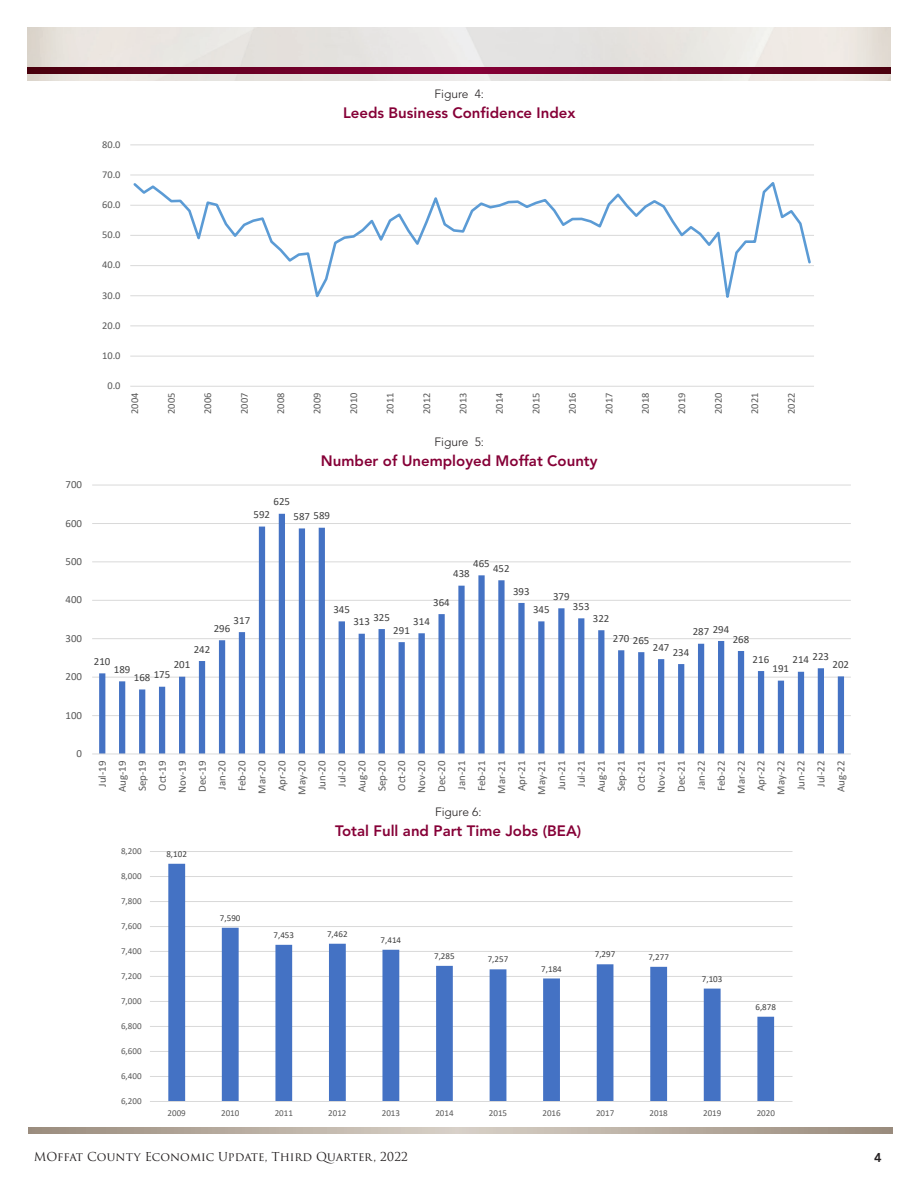
<style>
.page{position:relative;width:918px;height:1188px;background:#fff}
.page>*{position:absolute;margin:0;border:0;box-sizing:border-box;transform-origin:0 0}
.t1{font:800 15px "Avenir";color:#860037}
.t2{font:800 12.75px "Avenir";color:#231f20}
.t3{font:12px "Trajan Pro 3";color:#231f20}
.t4{font:300 12px "Avenir";color:#231f20}
.t5{font:10.95px/20px "Calibri";color:#595959;text-align:right}
.t6{font:10.95px "Calibri";color:#404040}
.t7{font:10.35px "Calibri";color:#595959}
.t8{font:9px "Calibri";color:#595959}
.t9{font:9px "Calibri";color:#404040}
</style>
<div class="page">
<img style="left:27px;top:27px;width:864px;height:54px">
<svg style="left:27px;top:68px;width:864px;height:6px;background:#680023"></svg>
<svg style="left:28px;top:1128px;width:864px;height:6px;background:#b8ada1"></svg>
<hr style="left:150px;top:1076px;width:643px;height:1px;background:#d9d9d9">
<hr style="left:150px;top:1051px;width:643px;height:1px;background:#d9d9d9">
<hr style="left:150px;top:1026px;width:643px;height:1px;background:#d9d9d9">
<hr style="left:150px;top:1001px;width:643px;height:1px;background:#d9d9d9">
<hr style="left:150px;top:976px;width:643px;height:1px;background:#d9d9d9">
<hr style="left:150px;top:951px;width:643px;height:1px;background:#d9d9d9">
<hr style="left:150px;top:926px;width:643px;height:1px;background:#d9d9d9">
<hr style="left:150px;top:901px;width:643px;height:1px;background:#d9d9d9">
<hr style="left:150px;top:876px;width:643px;height:1px;background:#d9d9d9">
<hr style="left:150px;top:851px;width:643px;height:1px;background:#d9d9d9">
<svg style="left:168px;top:864px;width:606px;height:237px"></svg>
<hr style="left:150px;top:1101px;width:643px;height:1px;background:#d9d9d9">
<hr style="left:130px;top:356px;width:684px;height:1px;background:#d9d9d9">
<hr style="left:130px;top:325px;width:684px;height:1px;background:#d9d9d9">
<hr style="left:130px;top:295px;width:684px;height:1px;background:#d9d9d9">
<hr style="left:130px;top:265px;width:684px;height:1px;background:#d9d9d9">
<hr style="left:130px;top:235px;width:684px;height:1px;background:#d9d9d9">
<hr style="left:130px;top:205px;width:684px;height:1px;background:#d9d9d9">
<hr style="left:130px;top:175px;width:684px;height:1px;background:#d9d9d9">
<hr style="left:130px;top:144px;width:684px;height:1px;background:#d9d9d9">
<hr style="left:130px;top:386px;width:684px;height:1px;background:#d9d9d9">
<svg style="left:133px;top:182px;width:678px;height:116px"></svg>
<hr style="left:92px;top:715px;width:759px;height:1px;background:#d9d9d9">
<hr style="left:92px;top:677px;width:759px;height:1px;background:#d9d9d9">
<hr style="left:92px;top:638px;width:759px;height:1px;background:#d9d9d9">
<hr style="left:92px;top:600px;width:759px;height:1px;background:#d9d9d9">
<hr style="left:92px;top:561px;width:759px;height:1px;background:#d9d9d9">
<hr style="left:92px;top:523px;width:759px;height:1px;background:#d9d9d9">
<hr style="left:92px;top:485px;width:759px;height:1px;background:#d9d9d9">
<svg style="left:99px;top:514px;width:745px;height:240px"></svg>
<hr style="left:92px;top:754px;width:759px;height:1px;background:#d9d9d9">
<p class="t5" style="left:66px;top:474px;width:18px">700</p>
<p class="t5" style="left:66px;top:513px;width:18px">600</p>
<p class="t5" style="left:66px;top:551px;width:18px">500</p>
<p class="t5" style="left:66px;top:590px;width:18px">400</p>
<p class="t5" style="left:66px;top:628px;width:18px">300</p>
<p class="t5" style="left:66px;top:666px;width:18px">200</p>
<p class="t5" style="left:66px;top:705px;width:18px">100</p>
<p class="t5" style="left:77px;top:743px;width:7px">0</p>
<p class="t7" style="left:102px;top:137px;width:20px">80.0</p>
<p class="t7" style="left:102px;top:167px;width:20px">70.0</p>
<p class="t7" style="left:102px;top:198px;width:20px">60.0</p>
<p class="t7" style="left:102px;top:228px;width:20px">50.0</p>
<p class="t7" style="left:102px;top:258px;width:20px">40.0</p>
<p class="t7" style="left:102px;top:288px;width:20px">30.0</p>
<p class="t7" style="left:102px;top:318px;width:20px">20.0</p>
<p class="t7" style="left:102px;top:348px;width:20px">10.0</p>
<p class="t7" style="left:107px;top:379px;width:15px">0.0</p>
<p class="t4" style="left:434px;top:87px;width:51px">Figure 4:</p>
<p class="t1" style="left:343px;top:104px;width:234px">Leeds Business Confidence Index</p>
<p class="t7" style="left:128px;top:414px;width:23px;rotate:-90deg">2004</p>
<p class="t7" style="left:164px;top:414px;width:23px;rotate:-90deg">2005</p>
<p class="t7" style="left:201px;top:414px;width:23px;rotate:-90deg">2006</p>
<p class="t7" style="left:237px;top:414px;width:23px;rotate:-90deg">2007</p>
<p class="t7" style="left:274px;top:414px;width:23px;rotate:-90deg">2008</p>
<p class="t7" style="left:310px;top:414px;width:23px;rotate:-90deg">2009</p>
<p class="t7" style="left:346px;top:414px;width:23px;rotate:-90deg">2010</p>
<p class="t7" style="left:383px;top:414px;width:23px;rotate:-90deg">2011</p>
<p class="t7" style="left:419px;top:414px;width:23px;rotate:-90deg">2012</p>
<p class="t7" style="left:456px;top:414px;width:23px;rotate:-90deg">2013</p>
<p class="t7" style="left:492px;top:414px;width:23px;rotate:-90deg">2014</p>
<p class="t7" style="left:529px;top:414px;width:23px;rotate:-90deg">2015</p>
<p class="t7" style="left:565px;top:414px;width:23px;rotate:-90deg">2016</p>
<p class="t7" style="left:602px;top:414px;width:23px;rotate:-90deg">2017</p>
<p class="t7" style="left:638px;top:414px;width:23px;rotate:-90deg">2018</p>
<p class="t7" style="left:675px;top:414px;width:23px;rotate:-90deg">2019</p>
<p class="t7" style="left:711px;top:414px;width:23px;rotate:-90deg">2020</p>
<p class="t7" style="left:748px;top:414px;width:23px;rotate:-90deg">2021</p>
<p class="t7" style="left:784px;top:414px;width:23px;rotate:-90deg">2022</p>
<p class="t4" style="left:434px;top:435px;width:51px">Figure 5:</p>
<p class="t1" style="left:321px;top:452px;width:278px">Number of Unemployed Moffat County</p>
<p class="t6" style="left:274px;top:494px;width:18px">625</p>
<p class="t6" style="left:254px;top:507px;width:18px">592</p>
<p class="t6" style="left:294px;top:508px;width:38px">587 589</p>
<p class="t6" style="left:473px;top:556px;width:18px">465</p>
<p class="t6" style="left:493px;top:561px;width:18px">452</p>
<p class="t6" style="left:453px;top:566px;width:18px">438</p>
<p class="t6" style="left:234px;top:613px;width:18px">317</p>
<p class="t6" style="left:214px;top:621px;width:18px">296</p>
<p class="t6" style="left:194px;top:641px;width:18px">242</p>
<p class="t6" style="left:94px;top:654px;width:18px">210</p>
<p class="t6" style="left:174px;top:657px;width:18px">201</p>
<p class="t6" style="left:114px;top:662px;width:18px">189</p>
<p class="t6" style="left:134px;top:668px;width:38px">168 175</p>
<p class="t6" style="left:433px;top:594px;width:18px">364</p>
<p class="t6" style="left:333px;top:602px;width:18px">345</p>
<p class="t6" style="left:353px;top:612px;width:38px">313 325</p>
<p class="t6" style="left:413px;top:614px;width:18px">314</p>
<p class="t6" style="left:393px;top:623px;width:18px">291</p>
<p class="t6" style="left:513px;top:583px;width:18px">393</p>
<p class="t6" style="left:553px;top:589px;width:18px">379</p>
<p class="t6" style="left:533px;top:602px;width:18px">345</p>
<p class="t6" style="left:573px;top:599px;width:18px">353</p>
<p class="t6" style="left:593px;top:611px;width:18px">322</p>
<p class="t6" style="left:693px;top:623px;width:38px">287 294</p>
<p class="t6" style="left:613px;top:632px;width:38px">270 265</p>
<p class="t6" style="left:733px;top:631px;width:18px">268</p>
<p class="t6" style="left:653px;top:639px;width:18px">247</p>
<p class="t6" style="left:673px;top:644px;width:18px">234</p>
<p class="t6" style="left:793px;top:650px;width:38px">214 223</p>
<p class="t6" style="left:753px;top:651px;width:18px">216</p>
<p class="t6" style="left:832px;top:657px;width:18px">202</p>
<p class="t6" style="left:773px;top:661px;width:18px">191</p>
<p class="t5" style="left:92px;top:795px;width:35px;rotate:-90deg">Jul-19<br>Aug-19<br>Sep-19<br>Oct-19<br>Nov-19<br>Dec-19<br>Jan-20<br>Feb-20<br>Mar-20<br>Apr-20<br>May-20<br>Jun-20<br>Jul-20<br>Aug-20<br>Sep-20<br>Oct-20<br>Nov-20<br>Dec-20<br>Jan-21<br>Feb-21<br>Mar-21<br>Apr-21<br>May-21<br>Jun-21<br>Jul-21<br>Aug-21<br>Sep-21<br>Oct-21<br>Nov-21<br>Dec-21<br>Jan-22<br>Feb-22<br>Mar-22<br>Apr-22<br>May-22<br>Jun-22<br>Jul-22<br>Aug-22</p>
<p class="t8" style="left:121px;top:845px;width:22px">8,200</p>
<p class="t8" style="left:121px;top:870px;width:22px">8,000</p>
<p class="t8" style="left:121px;top:895px;width:22px">7,800</p>
<p class="t8" style="left:121px;top:920px;width:22px">7,600</p>
<p class="t8" style="left:121px;top:945px;width:22px">7,400</p>
<p class="t8" style="left:121px;top:970px;width:22px">7,200</p>
<p class="t8" style="left:121px;top:995px;width:22px">7,000</p>
<p class="t8" style="left:121px;top:1020px;width:22px">6,800</p>
<p class="t8" style="left:121px;top:1045px;width:22px">6,600</p>
<p class="t8" style="left:121px;top:1070px;width:22px">6,400</p>
<p class="t8" style="left:121px;top:1095px;width:22px">6,200</p>
<p class="t9" style="left:166px;top:848px;width:22px">8,102</p>
<p class="t9" style="left:220px;top:912px;width:22px">7,590</p>
<p class="t4" style="left:435px;top:805px;width:48px">Figure 6:</p>
<p class="t1" style="left:335px;top:822px;width:248px">Total Full and Part Time Jobs (BEA)</p>
<p class="t9" style="left:273px;top:929px;width:22px">7,453</p>
<p class="t9" style="left:327px;top:928px;width:22px">7,462</p>
<p class="t9" style="left:381px;top:934px;width:22px">7,414</p>
<p class="t9" style="left:434px;top:950px;width:22px">7,285</p>
<p class="t9" style="left:488px;top:953px;width:22px">7,257</p>
<p class="t9" style="left:541px;top:962px;width:22px">7,184</p>
<p class="t9" style="left:595px;top:948px;width:22px">7,297</p>
<p class="t9" style="left:648px;top:951px;width:22px">7,277</p>
<p class="t9" style="left:702px;top:972px;width:22px">7,103</p>
<p class="t9" style="left:755px;top:1001px;width:22px">6,878</p>
<p class="t8" style="left:168px;top:1106px;width:20px">2009</p>
<p class="t8" style="left:221px;top:1106px;width:20px">2010</p>
<p class="t8" style="left:275px;top:1106px;width:20px">2011</p>
<p class="t8" style="left:328px;top:1106px;width:20px">2012</p>
<p class="t8" style="left:382px;top:1106px;width:20px">2013</p>
<p class="t8" style="left:435px;top:1106px;width:20px">2014</p>
<p class="t8" style="left:489px;top:1106px;width:20px">2015</p>
<p class="t8" style="left:542px;top:1106px;width:20px">2016</p>
<p class="t8" style="left:596px;top:1106px;width:20px">2017</p>
<p class="t8" style="left:650px;top:1106px;width:20px">2018</p>
<p class="t8" style="left:703px;top:1106px;width:20px">2019</p>
<p class="t8" style="left:757px;top:1106px;width:20px">2020</p>
<p class="t3" style="left:34px;top:1148px;width:376px">MOffat County Economic Update, Third Quarter, 2022</p>
<p class="t2" style="left:874px;top:1150px;width:9px">4</p>
</div>
